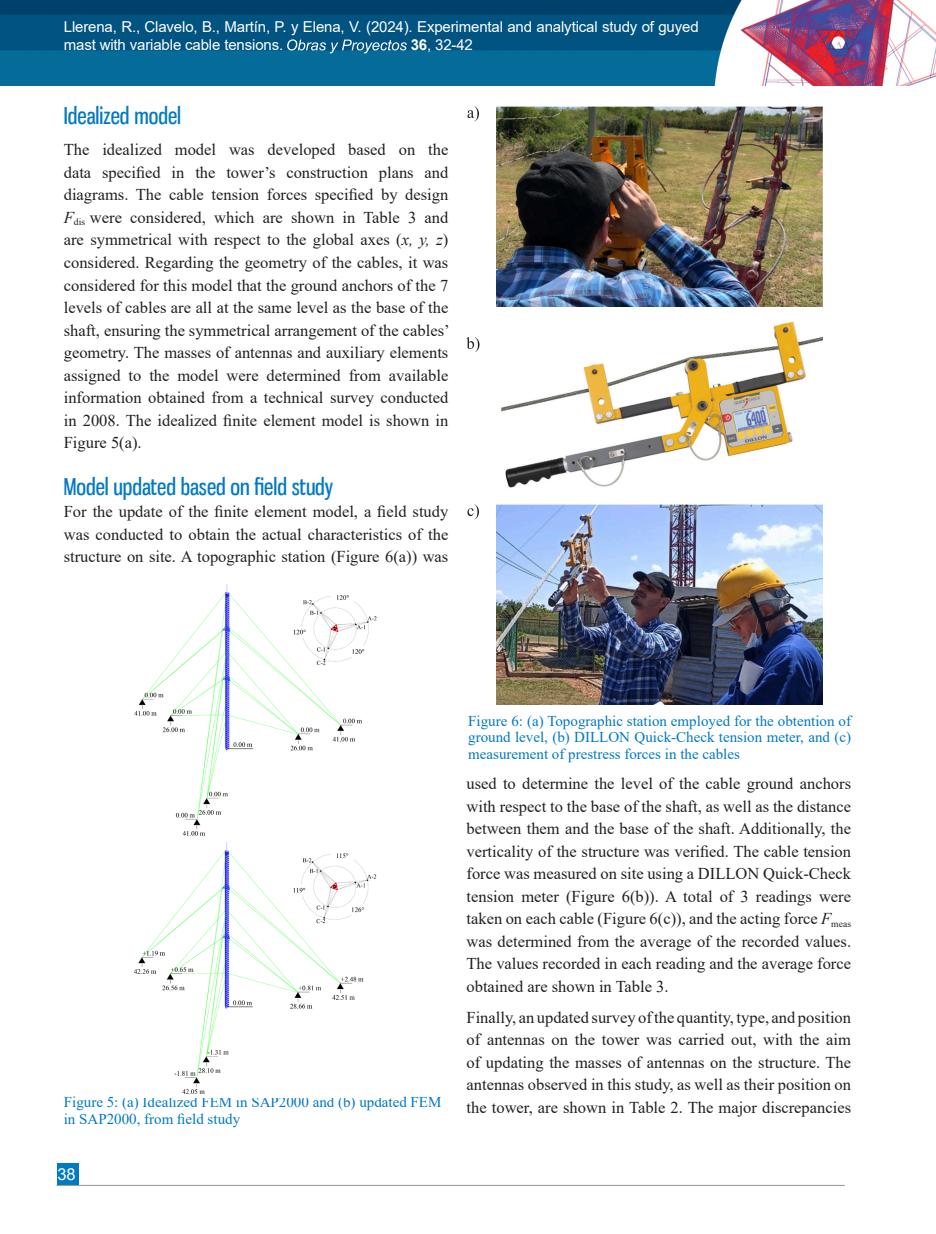
<style>
.page{position:relative;width:936px;height:1234px;background:#fff}
.page>*{position:absolute;margin:0;border:0;box-sizing:border-box;transform-origin:0 0}
.Headings_3{font:22.5px "Gnuolane Free";color:#007ac2}
.t1{font:16.5px/22.5px "Times New Roman";color:#231f20;text-align:justify}
.t2{font:16.5px "Arial";color:#fff}
.t3{font:15px/16.5px "Times New Roman";color:#007ac2;text-align:justify}
.t4{font:15px/18px "Arial";letter-spacing:-.01em;color:#fff}
.s1{font-weight:700}
.s2{font-style:italic}
</style>
<div class="page">
<img style="left:0;top:0;width:935px;height:85px">
<hr style="left:56px;top:1184px;width:788px;height:1px;background:#939598">
<div style="left:57px;top:1163px;width:21px;height:21px;background:#007ac2"></div>
<svg style="left:287px;top:39px;width:120px;height:14px;background:#397da1"></svg>
<img style="left:496px;top:106px;width:326px;height:200px">
<img style="left:501px;top:321px;width:321px;height:167px">
<img style="left:496px;top:504px;width:326px;height:200px">
<svg style="left:467px;top:504px;width:12px;height:15px"></svg>
<svg style="left:466px;top:337px;width:13px;height:15px"></svg>
<svg style="left:467px;top:106px;width:12px;height:15px"></svg>
<img style="left:134px;top:584px;width:243px;height:510px">
<p class="t4" style="left:64px;top:18px;width:636px">Llerena, R., Clavelo, B., Martín, P. y Elena, V. (2024). Experimental and analytical study of guyed mast with variable cable tensions.</p>
<p class="t4" style="left:410px;top:36px;width:64px"><span class="s1">36</span>, 32-42</p>
<p class="Headings_3" style="left:64px;top:102px;width:119px">Idealized model</p>
<p class="t1" style="left:64px;top:138px;width:387px">The idealized model was developed based on the data specified in the tower’s construction plans and diagrams. The cable tension forces specified by design <span class="s2">F</span><sub>dis</sub> were considered, which are shown in Table 3 and are symmetrical with respect to the global axes (<span class="s2">x, y, z</span>) considered. Regarding the geometry of the cables, it was considered for this model that the ground anchors of the 7 levels of cables are all at the same level as the base of the shaft, ensuring the symmetrical arrangement of the cables’ geometry. The masses of antennas and auxiliary elements assigned to the model were determined from available information obtained from a technical survey conducted in 2008. The idealized finite element model is shown in Figure 5(a).</p>
<p class="Headings_3" style="left:64px;top:472px;width:271px">Model updated based on field study</p>
<p class="t1" style="left:64px;top:500px;width:386px">For the update of the finite element model, a field study was conducted to obtain the actual characteristics of the structure on site. A topographic station (Figure 6(a)) was</p>
<p class="t3" style="left:64px;top:1093px;width:379px">Figure 5: (a) Idealized FEM in SAP2000 and (b) updated FEM in SAP2000, from field study</p>
<p class="t2" style="left:57px;top:1162px;width:20px">38</p>
<p class="t3" style="left:468px;top:711px;width:384px">Figure 6: (a) Topographic station employed for the obtention of ground level, (b) DILLON Quick-Check tension meter, and (c) measurement of prestress forces in the cables</p>
<p class="t1" style="left:466px;top:771px;width:386px">used to determine the level of the cable ground anchors with respect to the base of the shaft, as well as the distance between them and the base of the shaft. Additionally, the verticality of the structure was verified. The cable tension force was measured on site using a DILLON Quick-Check tension meter (Figure 6(b)). A total of 3 readings were taken on each cable (Figure 6(c)), and the acting force <span class="s2">F</span><sub>meas </sub>was determined from the average of the recorded values.<br>The values recorded in each reading and the average force obtained are shown in Table 3.</p>
<p class="t1" style="left:466px;top:1005px;width:386px">Finally, an updated survey of the quantity, type, and position of antennas on the tower was carried out, with the aim of updating the masses of antennas on the structure. The antennas observed in this study, as well as their position on the tower, are shown in Table 2. The major discrepancies</p>
</div>
